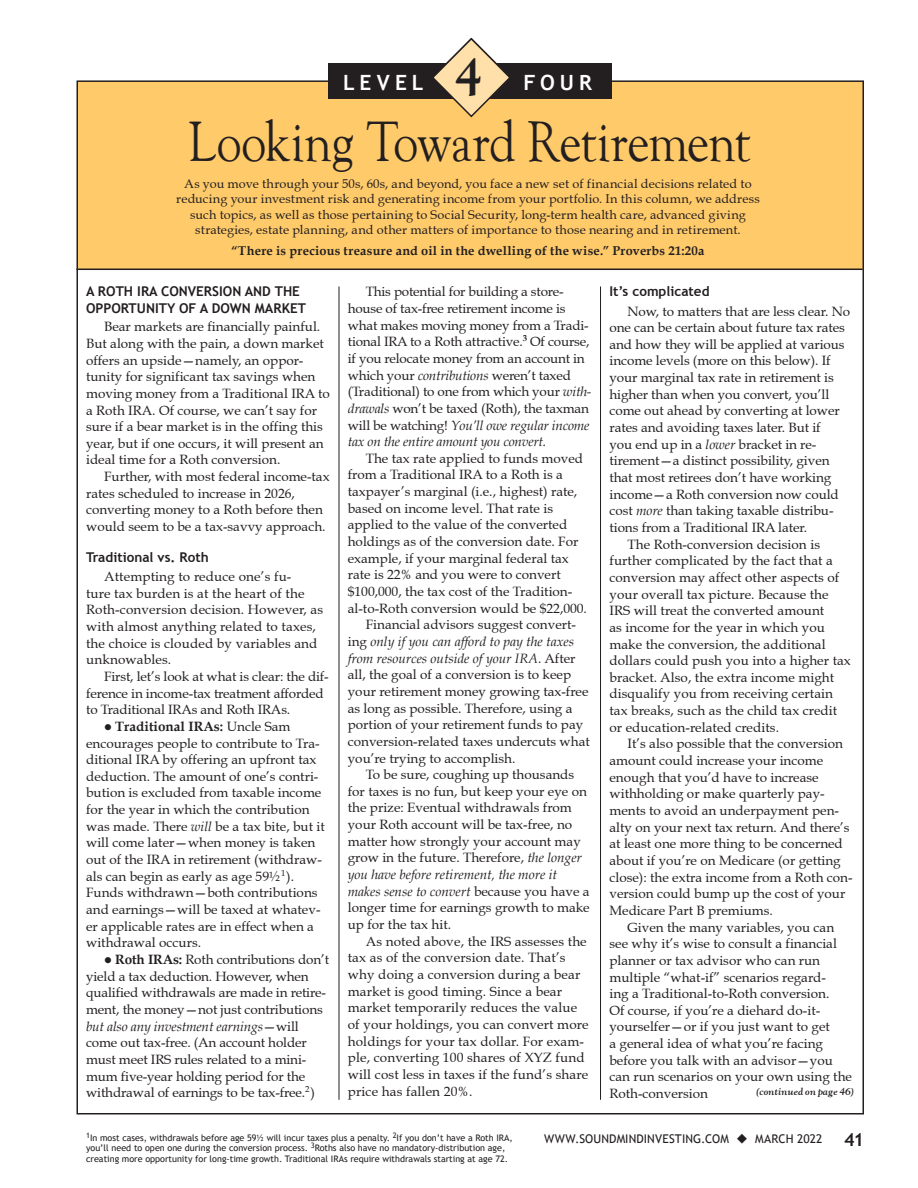
<style>
.page{position:relative;width:918px;height:1188px;background:#fff}
.page>*{position:absolute;margin:0;border:0;box-sizing:border-box;transform-origin:0 0}
.t1{font:50.4px "Goudy Old Style";letter-spacing:-.03em;color:#231f20;scale:.89 1}
.t2{font:45px "Goudy Old Style";letter-spacing:-.03em;color:#231f20}
.t3{font:700 21px "Trebuchet MS";letter-spacing:.235em;color:#fff}
._501_NORM__9___11_1{font:13.5px/16.6px "Book Antiqua";color:#231f20}
._510_HEADINGS{font:700 13.5px/16.6px "Trebuchet MS";color:#231f20}
._512_Subheads_within{font:700 13.5px "Trebuchet MS";color:#231f20}
.t4{font:12.75px/15.3px "Book Antiqua";letter-spacing:.01em;color:#231f20;text-align:center}
.t5{font:700 12.75px "Book Antiqua";letter-spacing:.02em;color:#231f20}
.t6{font:12px "Trebuchet MS";letter-spacing:.01em;color:#231f20}
._501_NORM__9___11_1-2{font:9px/10.8px "Trebuchet MS";color:#231f20}
.t7{font:italic 700 9px "Goudy";letter-spacing:-.015em;color:#231f20}
.s1{font-family:"Goudy";font-size:45px;color:#231f20}
.s2{font-weight:700}
.s3{font-style:italic}
.s4{font-weight:700;font-size:18px}
</style>
<div class="page">
<div style="left:78px;top:81px;width:786px;height:188px;background:#ffca6a"></div>
<div style="left:328px;top:64px;width:283px;height:35px;background:#231f20"></div>
<hr style="left:76px;top:269px;width:786px;height:1px;background:#231f20">
<svg style="left:431px;top:37px;width:81px;height:81px"></svg>
<hr style="left:339px;top:286px;width:1px;height:814px;background:#231f20">
<hr style="left:600px;top:286px;width:1px;height:814px;background:#231f20">
<h3 class="t3" style="left:343px;top:69px;width:250px">LEVEL <span class="s1">4</span> FOUR</h3>
<h1 class="t1" style="left:188px;top:110px;width:636px">Looking Toward Retirement</h1>
<p class="t4" style="left:176px;top:176px;width:585px">As you move through your 50s, 60s, and beyond, you face a new set of financial decisions related to reducing your investment risk and generating income from your portfolio. In this column, we address such topics, as well as those pertaining to Social Security, long-term health care, advanced giving strategies, estate planning, and other matters of importance to those nearing and in retirement.</p>
<p class="t5" style="left:231px;top:242px;width:475px">“There is precious treasure and oil in the dwelling of the wise.” Proverbs 21:20a</p>
<h2 class="t2" style="left:187px;top:114px;width:567px">Looking Toward Retirement</h2>
<p class="t4" style="left:178px;top:180px;width:585px">As you move through your 50s, 60s, and beyond, you face a new set of financial decisions related to reducing your investment risk and generating income from your portfolio. In this column, we address such topics, as well as those pertaining to Social Security, long-term health care, advanced giving strategies, estate planning, and other matters of importance to those nearing and in retirement.</p>
<p class="t5" style="left:233px;top:246px;width:475px">“There is precious treasure and oil in the dwelling of the wise.” Proverbs 21:20a</p>
<p class="_510_HEADINGS" style="left:86px;top:283px;width:221px">A ROTH IRA CONVERSION AND THE<br>OPPORTUNITY OF A DOWN MARKET</p>
<p class="_501_NORM__9___11_1" style="left:86px;top:318px;width:245px;text-indent:18px">Bear markets are financially painful.<br>But along with the pain, a down market offers an upside—namely, an oppor&shy;tunity for significant tax savings when moving money from a Traditional IRA to a Roth IRA. Of course, we can’t say for sure if a bear market is in the offing this year, but if one occurs, it will present an ideal time for a Roth conversion.</p>
<p class="_501_NORM__9___11_1" style="left:86px;top:468px;width:245px;text-indent:18px">Further, with most federal income-tax rates scheduled to increase in 2026, converting money to a Roth before then would seem to be a tax-savvy approach.</p>
<p class="_512_Subheads_within" style="left:86px;top:549px;width:124px">Traditional vs. Roth</p>
<p class="_501_NORM__9___11_1" style="left:86px;top:568px;width:239px;text-indent:18px">Attempting to reduce one’s fu-<br>ture tax burden is at the heart of the<br>Roth-conversion decision. However, as with almost anything related to taxes, the choice is clouded by variables and unknowables.</p>
<p class="_501_NORM__9___11_1" style="left:86px;top:668px;width:244px;text-indent:18px">First, let’s look at what is clear: the dif&shy;ference in income-tax treatment afforded to Traditional IRAs and Roth IRAs.</p>
<p class="_501_NORM__9___11_1" style="left:86px;top:718px;width:240px;text-indent:18px">● <span class="s2">Traditional IRAs:</span> Uncle Sam encourages people to contribute to Tra&shy;ditional IRA by offering an upfront tax deduction. The amount of one’s contri&shy;bution is excluded from taxable income for the year in which the contribution was made. There <span class="s3">will</span> be a tax bite, but it will come later—when money is taken out of the IRA in retirement (withdraw&shy;als can begin as early as age 59½<sup>1</sup>).<br>Funds withdrawn—both contributions and earnings—will be taxed at whatev&shy;er applicable rates are in effect when a withdrawal occurs.</p>
<p class="_501_NORM__9___11_1" style="left:86px;top:951px;width:245px;text-indent:18px">● <span class="s2">Roth IRAs:</span> Roth contributions don’t yield a tax deduction. However, when qualified withdrawals are made in retire&shy;ment, the money—not just contributions <span class="s3">but also any investment earnings</span>—will come out tax-free. (An account holder must meet IRS rules related to a mini&shy;mum five-year holding period for the withdrawal of earnings to be tax-free.<sup>2</sup>)</p>
<p class="_501_NORM__9___11_1" style="left:348px;top:283px;width:245px;text-indent:18px">This potential for building a store&shy;house of tax-free retirement income is what makes moving money from a Tradi&shy;tional IRA to a Roth attractive.<sup>3</sup> Of course, if you relocate money from an account in which your <span class="s3">contributions</span> weren’t taxed (Traditional) to one from which your <span class="s3">with&shy;drawals</span> won’t be taxed (Roth), the taxman will be watching! <span class="s3">You’ll owe regular income tax on the entire amount you convert.</span></p>
<p class="_501_NORM__9___11_1" style="left:348px;top:450px;width:241px;text-indent:18px">The tax rate applied to funds moved from a Traditional IRA to a Roth is a taxpayer’s marginal (i.e., highest) rate, based on income level. That rate is applied to the value of the converted holdings as of the conversion date. For example, if your marginal federal tax rate is 22% and you were to convert $100,000, the tax cost of the Tradition&shy;al-to-Roth conversion would be $22,000.</p>
<p class="_501_NORM__9___11_1" style="left:348px;top:616px;width:244px;text-indent:18px">Financial advisors suggest convert&shy;ing <span class="s3">only if you can afford to pay the taxes from resources outside of your IRA</span>. After all, the goal of a conversion is to keep your retirement money growing tax-free as long as possible. Therefore, using a portion of your retirement funds to pay conversion-related taxes undercuts what you’re trying to accomplish.</p>
<p class="_501_NORM__9___11_1" style="left:348px;top:766px;width:243px;text-indent:18px">To be sure, coughing up thousands for taxes is no fun, but keep your eye on the prize: Eventual withdrawals from your Roth account will be tax-free, no matter how strongly your account may grow in the future. Therefore, <span class="s3">the longer you have before retirement, the more it makes sense to convert</span> because you have a longer time for earnings growth to make up for the tax hit.</p>
<p class="_501_NORM__9___11_1" style="left:348px;top:933px;width:242px;text-indent:18px">As noted above, the IRS assesses the tax as of the conversion date. That’s why doing a conversion during a bear market is good timing. Since a bear market temporarily reduces the value of your holdings, you can convert more holdings for your tax dollar. For exam&shy;ple, converting 100 shares of XYZ fund will cost less in taxes if the fund’s share price has fallen 20%.</p>
<p class="_512_Subheads_within" style="left:609px;top:283px;width:102px">It’s complicated</p>
<p class="_501_NORM__9___11_1" style="left:609px;top:303px;width:242px;text-indent:18px">Now, to matters that are less clear. No one can be certain about future tax rates and how they will be applied at various income levels (more on this below). If your marginal tax rate in retirement is higher than when you convert, you’ll come out ahead by converting at lower rates and avoiding taxes later. But if<br>you end up in a <span class="s3">lower</span> bracket in re&shy;tirement—a distinct possibility, given that most retirees don’t have working income—a Roth conversion now could cost <span class="s3">more</span> than taking taxable distribu&shy;tions from a Traditional IRA later.</p>
<p class="_501_NORM__9___11_1" style="left:609px;top:536px;width:243px;text-indent:18px">The Roth-conversion decision is further complicated by the fact that a conversion may affect other aspects of your overall tax picture. Because the IRS will treat the converted amount<br>as income for the year in which you make the conversion, the additional dollars could push you into a higher tax bracket. Also, the extra income might disqualify you from receiving certain tax breaks, such as the child tax credit or education-related credits.</p>
<p class="_501_NORM__9___11_1" style="left:609px;top:736px;width:245px;text-indent:18px">It’s also possible that the conversion amount could increase your income enough that you’d have to increase withholding or make quarterly pay&shy;ments to avoid an underpayment pen&shy;alty on your next tax return. And there’s at least one more thing to be concerned about if you’re on Medicare (or getting close): the extra income from a Roth con&shy;version could bump up the cost of your Medicare Part B premiums.</p>
<p class="_501_NORM__9___11_1" style="left:609px;top:919px;width:244px;text-indent:18px">Given the many variables, you can see why it’s wise to consult a financial planner or tax advisor who can run multiple “what-if” scenarios regard-<br>ing a Traditional-to-Roth conversion.<br>Of course, if you’re a diehard do-it&shy;yourselfer—or if you just want to get<br>a general idea of what you’re facing before you talk with an advisor—you can run scenarios on your own using the Roth-conversion</p>
<p class="t7" style="left:756px;top:1085px;width:99px">(continued on page 46)</p>
<p class="_501_NORM__9___11_1-2" style="left:86px;top:1132px;width:428px"><sup>1</sup>In most cases, withdrawals before age 59½ will incur taxes plus a penalty. <sup>2</sup>If you don’t have a Roth IRA, you’ll need to open one during the conversion process. <sup>3</sup>Roths also have no mandatory-distribution age, creating more opportunity for long-time growth. Traditional IRAs require withdrawals starting at age 72.</p>
<p class="t6" style="left:544px;top:1131px;width:321px">WWW.SOUNDMINDINVESTING.COM ◆ MARCH 2022 <span class="s4">41</span></p>
</div>
